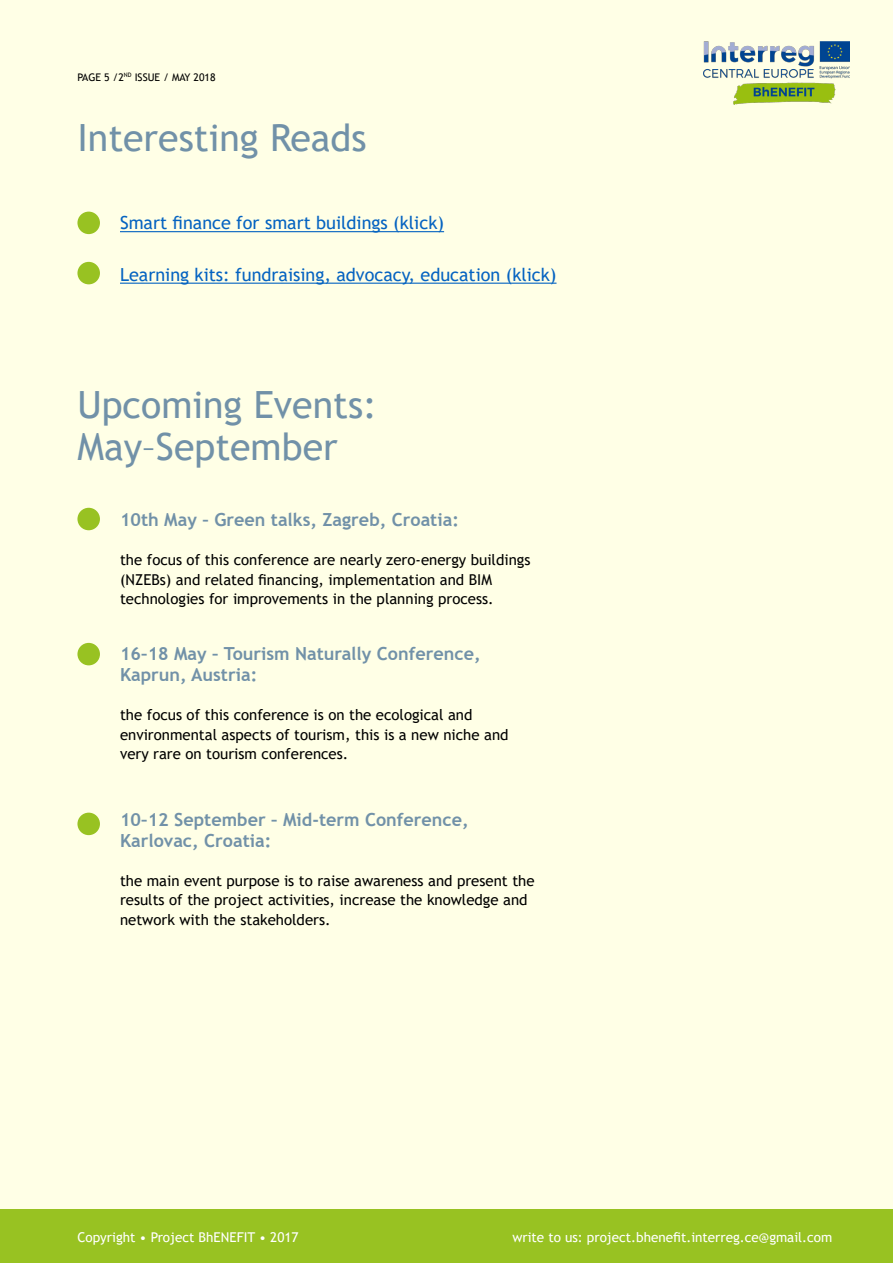
<style>
.page{position:relative;width:893px;height:1263px;background:#98c222}
.page>*{position:absolute;margin:0;border:0;box-sizing:border-box;transform-origin:0 0}
.t1{font:37.5px/42px "Trebuchet MS";color:#7191a8}
.t2{font:700 18px/21px "Trebuchet MS";color:#7191a8}
.t3{font:18px "Trebuchet MS";color:#0563c1}
.t4{font:15px/19.5px "Trebuchet MS";color:#000}
.t5{font:13.5px "Trebuchet MS";color:#fff}
.t6{font:10.5px "Trebuchet MS";color:#000}
</style>
<div class="page">
<div style="left:0;top:0;width:893px;height:1209px;background:#ffffe6"></div>
<hr style="left:120px;top:231px;width:324px;height:1px;background:#0563c1">
<hr style="left:120px;top:283px;width:436px;height:1px;background:#0563c1">
<div style="left:77px;top:212px;width:23px;height:22px;background:#98c222;border-radius:50%"></div>
<div style="left:77px;top:262px;width:23px;height:22px;background:#98c222;border-radius:50%"></div>
<div style="left:77px;top:508px;width:23px;height:22px;background:#98c222;border-radius:50%"></div>
<div style="left:77px;top:643px;width:23px;height:22px;background:#98c222;border-radius:50%"></div>
<div style="left:77px;top:813px;width:23px;height:22px;background:#98c222;border-radius:50%"></div>
<img style="left:703px;top:42px;width:146px;height:63px">
<p class="t6" style="left:77px;top:71px;width:140px">PAGE 5 /2<sup>ND</sup> ISSUE / MAY 2018</p>
<h1 class="t1" style="left:77px;top:116px;width:291px">Interesting Reads</h1>
<p class="t3" style="left:120px;top:212px;width:325px">Smart finance for smart buildings (klick)</p>
<p class="t3" style="left:120px;top:263px;width:438px">Learning kits: fundraising, advocacy, education (klick)</p>
<h1 class="t1" style="left:77px;top:383px;width:301px">Upcoming Events:<br>May–September</h1>
<p class="t2" style="left:120px;top:509px;width:340px">10th May – Green talks, Zagreb, Croatia:</p>
<p class="t4" style="left:120px;top:550px;width:412px">the focus of this conference are nearly zero-energy buildings (NZEBs) and related financing, implementation and BIM technologies for improvements in the planning process.</p>
<p class="t2" style="left:120px;top:643px;width:362px">16–18 May – Tourism Naturally Conference,<br>Kaprun, Austria:</p>
<p class="t4" style="left:120px;top:705px;width:390px">the focus of this conference is on the ecological and environmental aspects of tourism, this is a new niche and very rare on tourism conferences.</p>
<p class="t2" style="left:120px;top:809px;width:350px">10–12 September – Mid-term Conference,<br>Karlovac, Croatia:</p>
<p class="t4" style="left:120px;top:871px;width:416px">the main event purpose is to raise awareness and present the results of the project activities, increase the knowledge and network with the stakeholders.</p>
<p class="t5" style="left:77px;top:1228px;width:223px">Copyright • Project BhENEFIT • 2017</p>
<p class="t5" style="left:512px;top:1228px;width:321px">write to us: project.bhenefit.interreg.ce@gmail.com</p>
</div>
